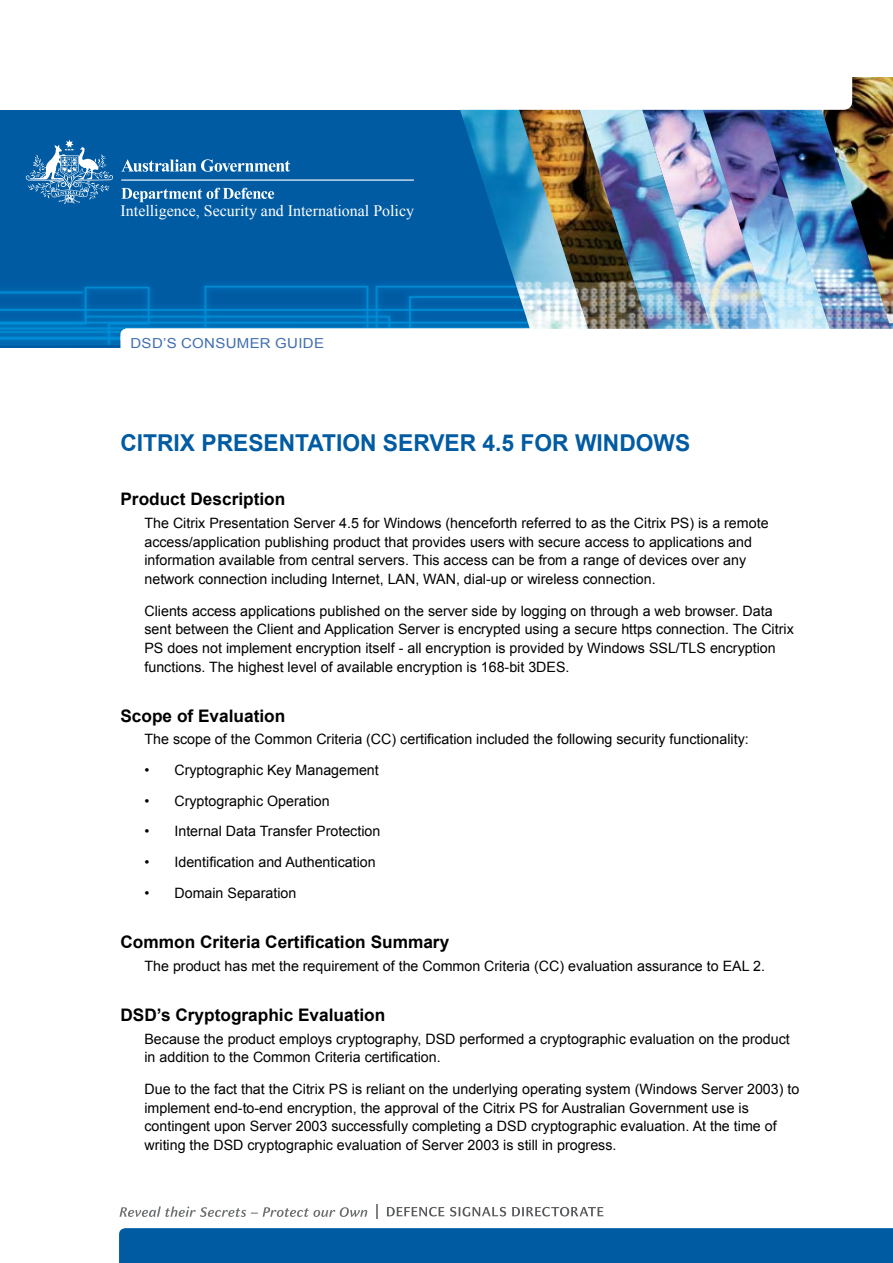
<style>
.page{position:relative;width:893px;height:1263px;background:#fff}
.page>*{position:absolute;margin:0;border:0;box-sizing:border-box;transform-origin:0 0}
.t1{font:700 23.25px "Arial";color:#005ba3}
.t2{font:700 17.25px "Arial";color:#000}
.t3{font:15.9px "Times New Roman";color:#fff}
.t4{font:14.25px/18.8px "Arial";color:#000}
.t5{font:13.8px "Arial";letter-spacing:.02em;color:#416fb0;scale:1.09 1}
</style>
<div class="page">
<div style="left:119px;top:1228px;width:774px;height:35px;background:#005ba3"></div>
<svg style="left:387px;top:1207px;width:216px;height:9px"></svg>
<svg style="left:377px;top:1205px;width:1px;height:14px"></svg>
<svg style="left:120px;top:1206px;width:247px;height:11px"></svg>
<img style="left:0;top:77px;width:893px;height:271px">
<img style="left:512px;top:261px;width:381px;height:87px">
<p class="t3" style="left:121px;top:200px;width:295px">Intelligence, Security and International Policy</p>
<p class="t5" style="left:131px;top:334px;width:179px">DSD’S Consumer Guide</p>
<h1 class="t1" style="left:120px;top:427px;width:571px">CITRIX PRESENTATION SERVER 4.5 FOR WINDOWS</h1>
<p class="t2" style="left:120px;top:487px;width:166px">Product Description</p>
<p class="t4" style="left:144px;top:514px;width:626px">The Citrix Presentation Server 4.5 for Windows (henceforth referred to as the Citrix PS) is a remote access/application publishing product that provides users with secure access to applications and information available from central servers. This access can be from a range of devices over any network connection including I nternet, LAN , WAN , dial-up or wireless connection.</p>
<p class="t4" style="left:144px;top:601px;width:651px">Clients access applications published on the server side by logging on through a web browser. Data sent between the Client and Application Server is encrypted using a secure https connection. The Citrix PS does not implement encryption itself - all encryption is provided by Windows SSL/TLS encryption functions. The highest level of available encryption is 168-bit 3DES.</p>
<p class="t2" style="left:120px;top:704px;width:166px">Scope of Evaluation</p>
<p class="t4" style="left:144px;top:730px;width:606px">The scope of the Common Criteria (CC) certification included the following security functionality:</p>
<p class="t4" style="left:144px;top:760px;width:236px">• Cryptographic Key Management</p>
<p class="t4" style="left:144px;top:791px;width:187px">• Cryptographic Operation</p>
<p class="t4" style="left:144px;top:822px;width:237px">• Internal Data Transfer Protection</p>
<p class="t4" style="left:144px;top:853px;width:233px">• Identification and Authentication</p>
<p class="t4" style="left:144px;top:883px;width:153px">• Domain Separation</p>
<p class="t2" style="left:120px;top:930px;width:330px">Common Criteria Certification Summary</p>
<p class="t4" style="left:144px;top:956px;width:622px">The product has met the requirement of the Common Criteria (CC) evaluation assurance to EAL 2.</p>
<p class="t2" style="left:120px;top:1003px;width:266px">DSD’s Cryptographic Evaluation</p>
<p class="t4" style="left:144px;top:1029px;width:647px">Because the product employs cryptography, DSD performed a cryptographic evaluation on the product in addition to the Common Criteria certification.</p>
<p class="t4" style="left:144px;top:1080px;width:656px">Due to the fact that the Citrix PS is reliant on the underlying operating system (Windows Server 2003) to implement end-to-end encryption, the approval of the Citrix PS for Australian Government use is contingent upon Server 2003 successfully completing a DSD cryptographic evaluation. At the time of writing the DSD cryptographic evaluation of Server 2003 is still in progress.</p>
</div>
